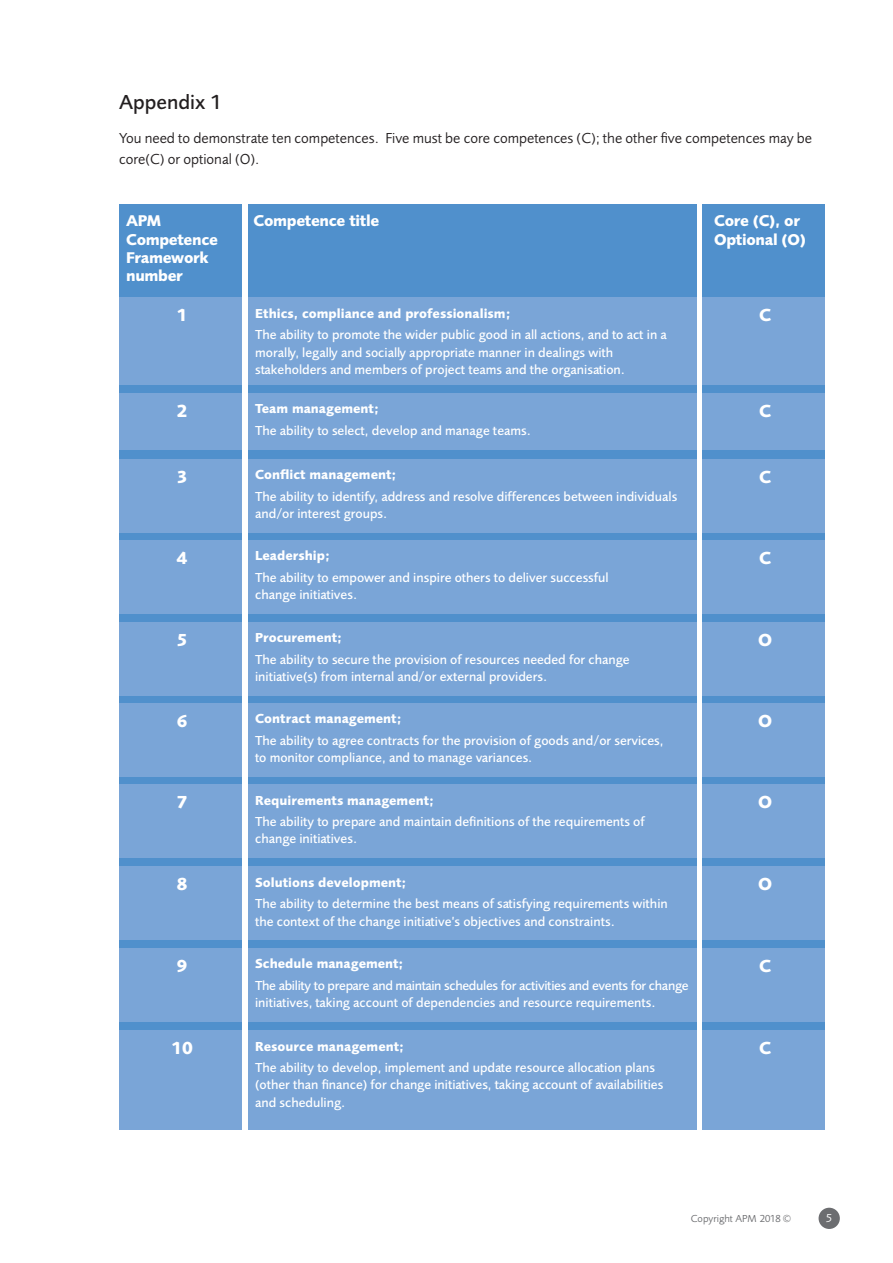
<style>
.page{position:relative;width:893px;height:1263px;background:#fff}
.page>*{position:absolute;margin:0;border:0;box-sizing:border-box;transform-origin:0 0}
.t1{font:500 21px "Foundry Sans";color:#231f20}
.t2{font:700 18px "Foundry Sans";color:#fff}
.t3{font:700 16.2px/18.5px "Foundry Sans";letter-spacing:-.02em;color:#fff}
.t4{font:15px/21px "Foundry Sans";color:#231f20}
.t5{font:500 13.5px/17.2px "Foundry Sans";color:#fff}
.t6{font:700 13.5px "Foundry Sans";color:#fff}
.t7{font:500 13.5px/17.2px "Foundry Sans";letter-spacing:-.02em;color:#fff}
.t8{font:12px "Foundry Sans";color:#fff}
.t9{font:10.5px "Foundry Sans";color:#6c6d70}
</style>
<div class="page">
<div style="left:819px;top:1208px;width:21px;height:21px;background:#6c6d70;border-radius:50%"></div>
<div style="left:119px;top:204px;width:123px;height:914px;background:#5090cc"></div>
<div style="left:248px;top:204px;width:448px;height:914px;background:#5090cc"></div>
<div style="left:702px;top:204px;width:123px;height:914px;background:#5090cc"></div>
<div style="left:119px;top:298px;width:123px;height:87px;background:#7aa5d7"></div>
<div style="left:248px;top:298px;width:448px;height:87px;background:#7aa5d7"></div>
<div style="left:702px;top:298px;width:123px;height:87px;background:#7aa5d7"></div>
<div style="left:248px;top:393px;width:448px;height:57px;background:#7aa5d7"></div>
<div style="left:119px;top:393px;width:123px;height:57px;background:#7aa5d7"></div>
<div style="left:702px;top:393px;width:123px;height:57px;background:#7aa5d7"></div>
<div style="left:248px;top:459px;width:448px;height:74px;background:#7aa5d7"></div>
<div style="left:119px;top:459px;width:123px;height:74px;background:#7aa5d7"></div>
<div style="left:702px;top:459px;width:123px;height:74px;background:#7aa5d7"></div>
<div style="left:248px;top:540px;width:448px;height:73px;background:#7aa5d7"></div>
<div style="left:119px;top:540px;width:123px;height:73px;background:#7aa5d7"></div>
<div style="left:702px;top:540px;width:123px;height:73px;background:#7aa5d7"></div>
<div style="left:248px;top:622px;width:448px;height:74px;background:#7aa5d7"></div>
<div style="left:119px;top:622px;width:123px;height:74px;background:#7aa5d7"></div>
<div style="left:702px;top:622px;width:123px;height:74px;background:#7aa5d7"></div>
<div style="left:248px;top:703px;width:448px;height:73px;background:#7aa5d7"></div>
<div style="left:119px;top:703px;width:123px;height:73px;background:#7aa5d7"></div>
<div style="left:702px;top:703px;width:123px;height:73px;background:#7aa5d7"></div>
<div style="left:248px;top:784px;width:448px;height:74px;background:#7aa5d7"></div>
<div style="left:119px;top:784px;width:123px;height:74px;background:#7aa5d7"></div>
<div style="left:702px;top:784px;width:123px;height:74px;background:#7aa5d7"></div>
<div style="left:248px;top:867px;width:448px;height:73px;background:#7aa5d7"></div>
<div style="left:119px;top:867px;width:123px;height:73px;background:#7aa5d7"></div>
<div style="left:702px;top:867px;width:123px;height:73px;background:#7aa5d7"></div>
<div style="left:248px;top:948px;width:448px;height:74px;background:#7aa5d7"></div>
<div style="left:119px;top:948px;width:123px;height:74px;background:#7aa5d7"></div>
<div style="left:702px;top:948px;width:123px;height:74px;background:#7aa5d7"></div>
<div style="left:248px;top:1030px;width:448px;height:100px;background:#7aa5d7"></div>
<div style="left:119px;top:1030px;width:123px;height:100px;background:#7aa5d7"></div>
<div style="left:702px;top:1030px;width:123px;height:100px;background:#7aa5d7"></div>
<h1 class="t1" style="left:119px;top:90px;width:104px">Appendix 1</h1>
<p class="t4" style="left:119px;top:128px;width:695px">You need to demonstrate ten competences. Five must be core competences (C); the other five competences may be core(C) or optional (O).</p>
<p class="t3" style="left:126px;top:211px;width:36px">APM</p>
<p class="t3" style="left:254px;top:211px;width:127px">Competence title</p>
<p class="t3" style="left:714px;top:211px;width:87px">Core (C), or</p>
<p class="t3" style="left:126px;top:230px;width:93px">Competence</p>
<p class="t3" style="left:714px;top:230px;width:93px">Optional (O)</p>
<p class="t3" style="left:126px;top:248px;width:84px">Framework number</p>
<h2 class="t2" style="left:176px;top:305px;width:13px">1</h2>
<p class="t6" style="left:255px;top:305px;width:257px">Ethics, compliance and professionalism;</p>
<p class="t5" style="left:255px;top:326px;width:413px">The ability to promote the wider public good in all actions, and to act in a morally, legally and socially appropriate manner in dealings with stakeholders and members of project teams and the organisation.</p>
<h2 class="t2" style="left:759px;top:305px;width:14px">C</h2>
<p class="t6" style="left:255px;top:401px;width:125px">Team management;</p>
<p class="t5" style="left:255px;top:422px;width:277px">The ability to select, develop and manage teams.</p>
<h2 class="t2" style="left:177px;top:400px;width:13px">2</h2>
<h2 class="t2" style="left:759px;top:400px;width:14px">C</h2>
<p class="t6" style="left:255px;top:467px;width:143px">Conflict management;</p>
<p class="t5" style="left:255px;top:488px;width:424px">The ability to identify, address and resolve differences between individuals and/or interest groups.</p>
<h2 class="t2" style="left:177px;top:466px;width:13px">3</h2>
<h2 class="t2" style="left:759px;top:466px;width:14px">C</h2>
<p class="t6" style="left:255px;top:548px;width:76px">Leadership;</p>
<p class="t5" style="left:255px;top:568px;width:355px">The ability to empower and inspire others to deliver successful change initiatives.</p>
<h2 class="t2" style="left:177px;top:547px;width:13px">4</h2>
<h2 class="t2" style="left:759px;top:547px;width:14px">C</h2>
<p class="t6" style="left:255px;top:630px;width:89px">Procurement;</p>
<p class="t5" style="left:255px;top:651px;width:376px">The ability to secure the provision of resources needed for change initiative(s) from internal and/or external providers.</p>
<h2 class="t2" style="left:177px;top:629px;width:13px">5</h2>
<h2 class="t2" style="left:758px;top:629px;width:16px">O</h2>
<p class="t6" style="left:255px;top:711px;width:148px">Contract management;</p>
<p class="t5" style="left:255px;top:731px;width:410px">The ability to agree contracts for the provision of goods and/or services, to monitor compliance, and to manage variances.</p>
<h2 class="t2" style="left:177px;top:710px;width:13px">6</h2>
<h2 class="t2" style="left:758px;top:710px;width:16px">O</h2>
<p class="t6" style="left:255px;top:792px;width:181px">Requirements management;</p>
<p class="t5" style="left:255px;top:813px;width:391px">The ability to prepare and maintain definitions of the requirements of change initiatives.</p>
<h2 class="t2" style="left:177px;top:791px;width:13px">7</h2>
<h2 class="t2" style="left:758px;top:791px;width:16px">O</h2>
<p class="t6" style="left:255px;top:874px;width:153px">Solutions development;</p>
<p class="t5" style="left:255px;top:895px;width:414px">The ability to determine the best means of satisfying requirements within the context of the change initiative’s objectives and constraints.</p>
<h2 class="t2" style="left:177px;top:873px;width:13px">8</h2>
<h2 class="t2" style="left:758px;top:873px;width:16px">O</h2>
<p class="t6" style="left:255px;top:956px;width:150px">Schedule management;</p>
<p class="t7" style="left:255px;top:977px;width:435px">The ability to prepare and maintain schedules for activities and events for change initiatives, taking account of dependencies and resource requirements.</p>
<h2 class="t2" style="left:177px;top:955px;width:13px">9</h2>
<h2 class="t2" style="left:759px;top:955px;width:14px">C</h2>
<p class="t6" style="left:255px;top:1038px;width:151px">Resource management;</p>
<p class="t5" style="left:255px;top:1059px;width:410px">The ability to develop, implement and update resource allocation plans (other than finance) for change initiatives, taking account of availabilities and scheduling.</p>
<h2 class="t2" style="left:171px;top:1037px;width:23px">10</h2>
<h2 class="t2" style="left:759px;top:1037px;width:14px">C</h2>
<p class="t9" style="left:691px;top:1212px;width:102px">Copyright APM 2018 ©</p>
<p class="t8" style="left:826px;top:1211px;width:8px">5</p>
</div>
